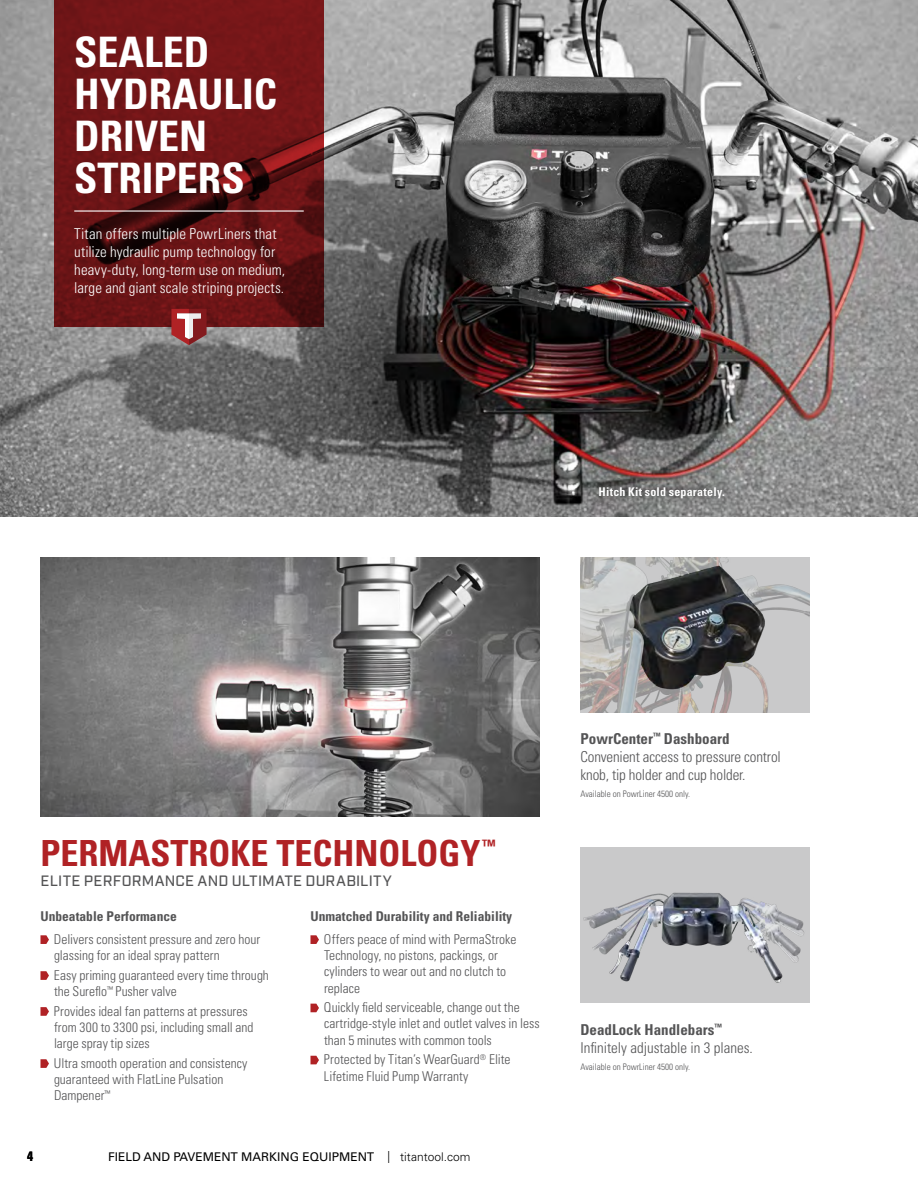
<style>
.page{position:relative;width:918px;height:1188px;background:#fff}
.page>*{position:absolute;margin:0;border:0;box-sizing:border-box;transform-origin:0 0}
.t1{font:700 condensed 42px/42px "Univers LT Std";color:#fff}
.t2{font:700 condensed 36px "Univers LT Std";color:#b02225}
.t3{font:700 condensed 15.75px "Univers LT Std";color:#b02225}
.t4{font:300 condensed 15px/18px "Univers LT Std";letter-spacing:.005em;color:#fff}
.t5{font:300 condensed 15px/18px "Univers LT Std";letter-spacing:-.01em;color:#545455}
.t6{font:500 15px "Industry";letter-spacing:.015em;color:#545455}
.t7{font:300 condensed 13.5px/16.2px "Univers LT Std";letter-spacing:.005em;color:#545455}
.t8{font:700 condensed 13.5px "Univers LT Std";color:#545455}
.t9{font:700 condensed 13.5px "Univers LT Std";color:#000}
.t10{font:12px "Univers LT Std";color:#000}
.t11{font:700 condensed 12px "Univers LT Pro";letter-spacing:.02em;color:#fff}
.t12{font:300 condensed 9px "Univers LT Std";color:#545455}
.s1{font-weight:300}
.s2{font-weight:700}
</style>
<div class="page">
<img style="left:0;top:0;width:918px;height:517px">
<svg style="left:54px;top:0;width:270px;height:327px;background:#691415"></svg>
<hr style="left:74px;top:210px;width:230px;height:2px;background:#fff">
<svg style="left:171px;top:309px;width:40px;height:36px"></svg>
<svg style="left:40px;top:935px;width:9px;height:9px"></svg>
<svg style="left:40px;top:971px;width:9px;height:9px"></svg>
<svg style="left:40px;top:1007px;width:9px;height:9px"></svg>
<svg style="left:40px;top:1059px;width:9px;height:9px"></svg>
<svg style="left:310px;top:935px;width:9px;height:9px"></svg>
<svg style="left:310px;top:1004px;width:9px;height:8px"></svg>
<svg style="left:310px;top:1056px;width:9px;height:8px"></svg>
<img style="left:580px;top:557px;width:230px;height:155px">
<div style="left:580px;top:848px;width:230px;height:155px;background:#c9c9ca"></div>
<img style="left:583px;top:892px;width:221px;height:91px">
<img style="left:41px;top:557px;width:499px;height:259px">
<div style="left:591px;top:479px;width:141px;height:26px;background:#000;opacity:.75"></div>
<p class="t1" style="left:74px;top:31px;width:205px">SEALED<br>HYDRAULIC<br>DRIVEN<br>STRIPERS</p>
<p class="t4" style="left:74px;top:224px;width:212px">Titan offers multiple PowrLiners that utilize hydraulic pump technology for heavy-duty, long-term use on medium, large and giant scale striping projects.</p>
<p class="t11" style="left:599px;top:484px;width:128px">Hitch Kit sold separately.</p>
<p class="t2" style="left:40px;top:831px;width:442px">PERMASTROKE TECHNOLOGY</p>
<p class="t3" style="left:482px;top:836px;width:15px">™</p>
<p class="t6" style="left:41px;top:872px;width:353px">ELITE PERFORMANCE AND ULTIMATE DURABILITY</p>
<p class="t8" style="left:40px;top:908px;width:138px">Unbeatable Performance</p>
<p class="t7" style="left:54px;top:931px;width:208px">Delivers consistent pressure and zero hour glassing for an ideal spray pattern</p>
<p class="t7" style="left:54px;top:967px;width:216px">Easy priming guaranteed every time through the Sureflo<sup>™</sup> Pusher valve</p>
<p class="t7" style="left:54px;top:1003px;width:201px">Provides ideal fan patterns at pressures from 300 to 3300 psi, including small and large spray tip sizes</p>
<p class="t7" style="left:54px;top:1055px;width:195px">Ultra smooth operation and consistency guaranteed with FlatLine Pulsation<br>Dampener<sup>™</sup></p>
<p class="t8" style="left:310px;top:908px;width:203px">Unmatched Durability and Reliability</p>
<p class="t7" style="left:324px;top:931px;width:194px">Offers peace of mind with PermaStroke<br>Technology, no pistons, packings, or cylinders to wear out and no clutch to replace</p>
<p class="t7" style="left:324px;top:999px;width:217px">Quickly field serviceable, change out the cartridge-style inlet and outlet valves in less than 5 minutes with common tools</p>
<p class="t7" style="left:324px;top:1052px;width:188px">Protected by Titan’s WearGuard<sup>®</sup> Elite<br>Lifetime Fluid Pump Warranty</p>
<p class="t9" style="left:27px;top:1148px;width:7px">4</p>
<p class="t10" style="left:108px;top:1150px;width:364px">FIELD AND PAVEMENT MARKING EQUIPMENT <span class="s1">| titantool.com</span></p>
<p class="t5" style="left:580px;top:729px;width:202px"><span class="s2">PowrCenter</span><sup>™</sup> <span class="s2">Dashboard<br></span>Convenient access to pressure control knob, tip holder and cup holder.</p>
<p class="t12" style="left:580px;top:789px;width:111px">Available on PowrLiner 4500 only.</p>
<p class="t5" style="left:580px;top:1020px;width:174px"><span class="s2">DeadLock Handlebars</span><sup>™<br></sup>Infinitely adjustable in 3 planes.</p>
<p class="t12" style="left:580px;top:1062px;width:111px">Available on PowrLiner 4500 only.</p>
</div>
